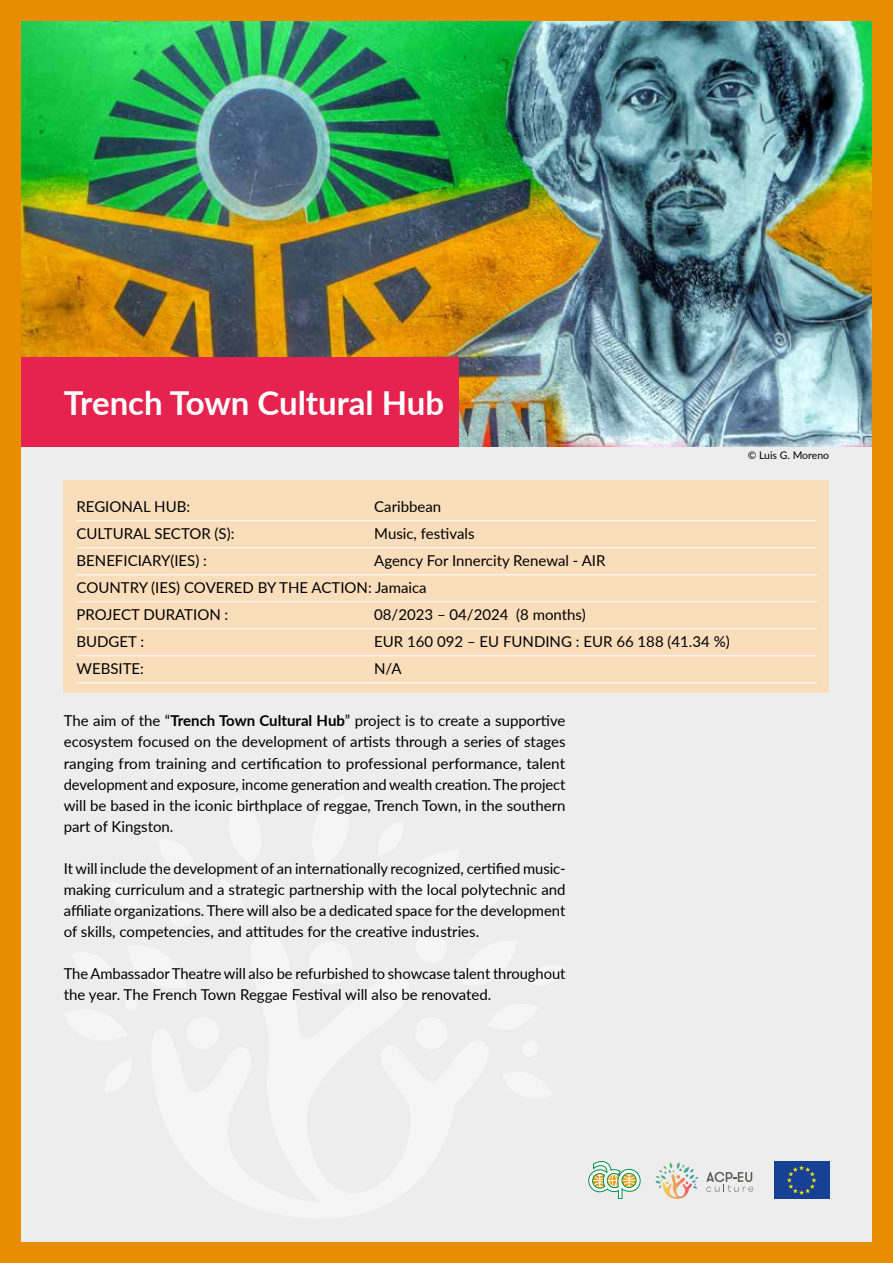
<style>
.page{position:relative;width:893px;height:1263px;background:#e88c00}
.page>*{position:absolute;margin:0;border:0;box-sizing:border-box;transform-origin:0 0}
.t1{font:700 33px "Lato";color:#fff}
.t2{font:15px/21px "Lato";color:#000}
.t3{font:10.5px "Lato";color:#000}
.s1{font-weight:700}
</style>
<div class="page">
<div style="left:21px;top:21px;width:851px;height:1221px;background:#ededed"></div>
<img style="left:21px;top:21px;width:851px;height:425px">
<div style="left:187px;top:1017px;width:32px;height:32px;background:#f5f5f5;border-radius:50%"></div>
<div style="left:309px;top:942px;width:43px;height:42px;background:#f5f5f5;border-radius:50%"></div>
<div style="left:415px;top:1017px;width:33px;height:32px;background:#f5f5f5;border-radius:50%"></div>
<div style="left:265px;top:888px;width:18px;height:18px;background:#f5f5f5;border-radius:50%"></div>
<div style="left:168px;top:901px;width:26px;height:26px;background:#f5f5f5;border-radius:50%"></div>
<div style="left:125px;top:997px;width:13px;height:13px;background:#f5f5f5;border-radius:50%"></div>
<div style="left:416px;top:932px;width:31px;height:30px;background:#f5f5f5;border-radius:50%"></div>
<div style="left:341px;top:866px;width:31px;height:31px;background:#f5f5f5;border-radius:50%"></div>
<div style="left:522px;top:1041px;width:16px;height:16px;background:#f5f5f5;border-radius:50%"></div>
<div style="left:64px;top:480px;width:765px;height:213px;background:#faddba"></div>
<hr style="left:77px;top:520px;width:739px;height:1px;background:#fff">
<hr style="left:77px;top:547px;width:739px;height:1px;background:#fff">
<hr style="left:77px;top:574px;width:739px;height:1px;background:#fff">
<hr style="left:77px;top:601px;width:739px;height:1px;background:#fff">
<hr style="left:77px;top:628px;width:739px;height:1px;background:#fff">
<hr style="left:77px;top:655px;width:739px;height:1px;background:#fff">
<hr style="left:77px;top:682px;width:739px;height:1px;background:#fff">
<div style="left:21px;top:357px;width:438px;height:89px;background:#e6224f"></div>
<svg style="left:588px;top:1161px;width:52px;height:38px"></svg>
<div style="left:774px;top:1162px;width:55px;height:37px;background:#164194"></div>
<svg style="left:787px;top:1165px;width:29px;height:30px"></svg>
<svg style="left:655px;top:1162px;width:43px;height:37px"></svg>
<svg style="left:706px;top:1172px;width:47px;height:20px"></svg>
<h1 class="t1" style="left:64px;top:379px;width:382px">Trench Town Cultural Hub</h1>
<p class="t2" style="left:77px;top:495px;width:115px">REGIONAL HUB:</p>
<p class="t2" style="left:374px;top:495px;width:69px">Caribbean</p>
<p class="t2" style="left:77px;top:522px;width:159px">CULTURAL SECTOR (S):</p>
<p class="t2" style="left:374px;top:522px;width:102px">Music, festivals</p>
<p class="t2" style="left:77px;top:549px;width:132px">BENEFICIARY(IES) :</p>
<p class="t2" style="left:77px;top:546px;width:530px;line-height:27px;text-indent:298px">Agency For Innercity Renewal - AIR<br>COUNTRY (IES) COVERED BY THE ACTION: Jamaica<br>PROJECT DURATION :</p>
<p class="t2" style="left:374px;top:603px;width:213px">08/2023 – 04/2024 (8 months)</p>
<p class="t2" style="left:77px;top:630px;width:69px">BUDGET :</p>
<p class="t2" style="left:374px;top:630px;width:357px">EUR 160 092 – EU FUNDING : EUR 66 188 (41.34 %)</p>
<p class="t2" style="left:77px;top:657px;width:69px">WEBSITE:</p>
<p class="t2" style="left:374px;top:657px;width:29px">N/A</p>
<p class="t2" style="left:64px;top:710px;width:503px;text-align:justify">The aim of the “<span class="s1">Trench Town Cultural Hub</span>” project is to create a supportive ecosystem focused on the development of artists through a series of stages ranging from training and certification to professional performance, talent development and exposure, income generation and wealth creation. The project will be based in the iconic birthplace of reggae, Trench Town, in the southern part of Kingston.</p>
<p class="t2" style="left:64px;top:857px;width:503px;text-align:justify">It will include the development of an internationally recognized, certified music&shy;making curriculum and a strategic partnership with the local polytechnic and affiliate organizations. There will also be a dedicated space for the development of skills, competencies, and attitudes for the creative industries.</p>
<p class="t2" style="left:64px;top:962px;width:503px">The Ambassador Theatre will also be refurbished to showcase talent throughout the year. The French Town Reggae Festival will also be renovated.</p>
<p class="t3" style="left:748px;top:448px;width:83px">© Luis G. Moreno</p>
</div>
